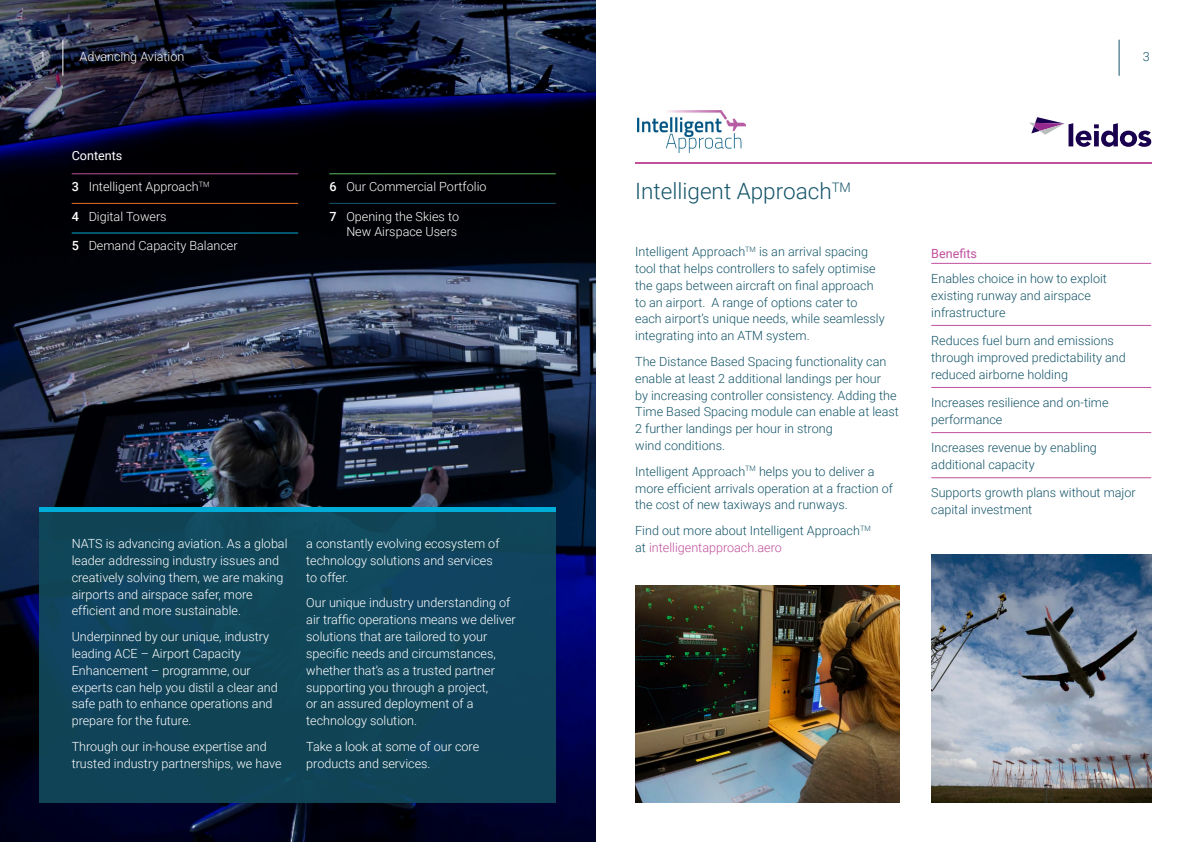
<style>
.page{position:relative;width:1191px;height:842px;background:#fff}
.page>*{position:absolute;margin:0;border:0;box-sizing:border-box;transform-origin:0 0}
.t1{font:300 22.5px "Roboto";color:#155569}
.t2{font:300 12.6px/16.9px "Roboto";color:#155569}
.t3{font:300 12.6px/16.9px "Roboto";color:#fff}
.t4{font:12.6px "Roboto";color:#c1509d}
.t5{font:12.6px "Roboto";color:#fff}
.s1{font-weight:500}
.s2{color:#c1509d}
</style>
<div class="page">
<img style="left:0;top:0;width:595px;height:842px">
<div style="left:40px;top:507px;width:516px;height:295px;background:#104459"></div>
<hr style="left:40px;top:507px;width:516px;height:4px;background:#00add8">
<hr style="left:63px;top:40px;width:1px;height:36px;background:#fff">
<hr style="left:72px;top:173px;width:226px;height:1px;background:#c1509d">
<hr style="left:72px;top:203px;width:226px;height:1px;background:#e67025">
<hr style="left:72px;top:233px;width:226px;height:1px;background:#00add8">
<hr style="left:329px;top:173px;width:227px;height:1px;background:#5abb64">
<hr style="left:329px;top:203px;width:227px;height:1px;background:#155569">
<svg style="left:1029px;top:118px;width:122px;height:28px"></svg>
<hr style="left:635px;top:162px;width:516px;height:1px;background:#c1509d">
<img style="left:637px;top:111px;width:108px;height:41px">
<hr style="left:931px;top:263px;width:220px;height:1px;background:#c1509d">
<hr style="left:931px;top:325px;width:220px;height:1px;background:#c1509d">
<hr style="left:931px;top:387px;width:220px;height:1px;background:#c1509d">
<hr style="left:931px;top:432px;width:220px;height:1px;background:#c1509d">
<hr style="left:931px;top:478px;width:220px;height:1px;background:#c1509d">
<img style="left:931px;top:554px;width:220px;height:248px">
<img style="left:635px;top:585px;width:264px;height:217px">
<hr style="left:1119px;top:40px;width:1px;height:36px;background:#155569">
<p class="t3" style="left:39px;top:48px;width:8px">1</p>
<p class="t3" style="left:80px;top:48px;width:106px">Advancing Aviation</p>
<p class="t2" style="left:1142px;top:48px;width:8px">3</p>
<p class="t5" style="left:72px;top:146px;width:52px">Contents</p>
<p class="t3" style="left:72px;top:178px;width:139px"><span class="s1">3</span> Intelligent Approach<sup>TM</sup></p>
<p class="t3" style="left:72px;top:207px;width:96px"><span class="s1">4</span> Digital Towers</p>
<p class="t3" style="left:72px;top:237px;width:167px"><span class="s1">5</span> Demand Capacity Balancer</p>
<p class="t3" style="left:329px;top:178px;width:159px"><span class="s1">6</span> Our Commercial Portfolio</p>
<p class="t3" style="left:329px;top:208px;width:131px;line-height:15px;text-align:right"><span class="s1">7</span> Opening the Skies to<br>New Airspace Users</p>
<p class="t3" style="left:72px;top:534px;width:217px">NATS is advancing aviation. As a global leader addressing industry issues and creatively solving them, we are making airports and airspace safer, more efficient and more sustainable.</p>
<p class="t3" style="left:72px;top:627px;width:207px">Underpinned by our unique, industry leading ACE – Airport Capacity<br>Enhancement – programme, our experts can help you distil a clear and safe path to enhance operations and prepare for the future.</p>
<p class="t3" style="left:72px;top:737px;width:211px">Through our in-house expertise and trusted industry partnerships, we have</p>
<p class="t3" style="left:306px;top:534px;width:195px">a constantly evolving ecosystem of technology solutions and services to offer.</p>
<p class="t3" style="left:306px;top:594px;width:211px">Our unique industry understanding of air traffic operations means we deliver solutions that are tailored to your specific needs and circumstances, whether that’s as a trusted partner supporting you through a project,<br>or an assured deployment of a technology solution.</p>
<p class="t3" style="left:306px;top:737px;width:174px">Take a look at some of our core products and services.</p>
<h1 class="t1" style="left:635px;top:175px;width:217px">Intelligent Approach<sup>TM</sup></h1>
<p class="t2" style="left:635px;top:242px;width:251px">Intelligent Approach<sup>TM</sup> is an arrival spacing tool that helps controllers to safely optimise the gaps between aircraft on final approach to an airport. A range of options cater to each airport’s unique needs, while seamlessly integrating into an ATM system.</p>
<p class="t2" style="left:635px;top:352px;width:265px">The Distance Based Spacing functionality can enable at least 2 additional landings per hour<br>by increasing controller consistency. Adding the Time Based Spacing module can enable at least 2 further landings per hour in strong<br>wind conditions.</p>
<p class="t2" style="left:635px;top:462px;width:259px">Intelligent Approach<sup>TM</sup> helps you to deliver a more efficient arrivals operation at a fraction of the cost of new taxiways and runways.</p>
<p class="t2" style="left:635px;top:521px;width:237px">Find out more about Intelligent Approach<sup>TM </sup>at <span class="s2">intelligentapproach.aero</span></p>
<p class="t4" style="left:931px;top:244px;width:47px">Benefits</p>
<p class="t2" style="left:931px;top:270px;width:177px">Enables choice in how to exploit existing runway and airspace infrastructure</p>
<p class="t2" style="left:931px;top:332px;width:196px">Reduces fuel burn and emissions through improved predictability and reduced airborne holding</p>
<p class="t2" style="left:931px;top:394px;width:179px">Increases resilience and on-time performance</p>
<p class="t2" style="left:931px;top:439px;width:167px">Increases revenue by enabling additional capacity</p>
<p class="t2" style="left:931px;top:484px;width:206px">Supports growth plans without major capital investment</p>
</div>
